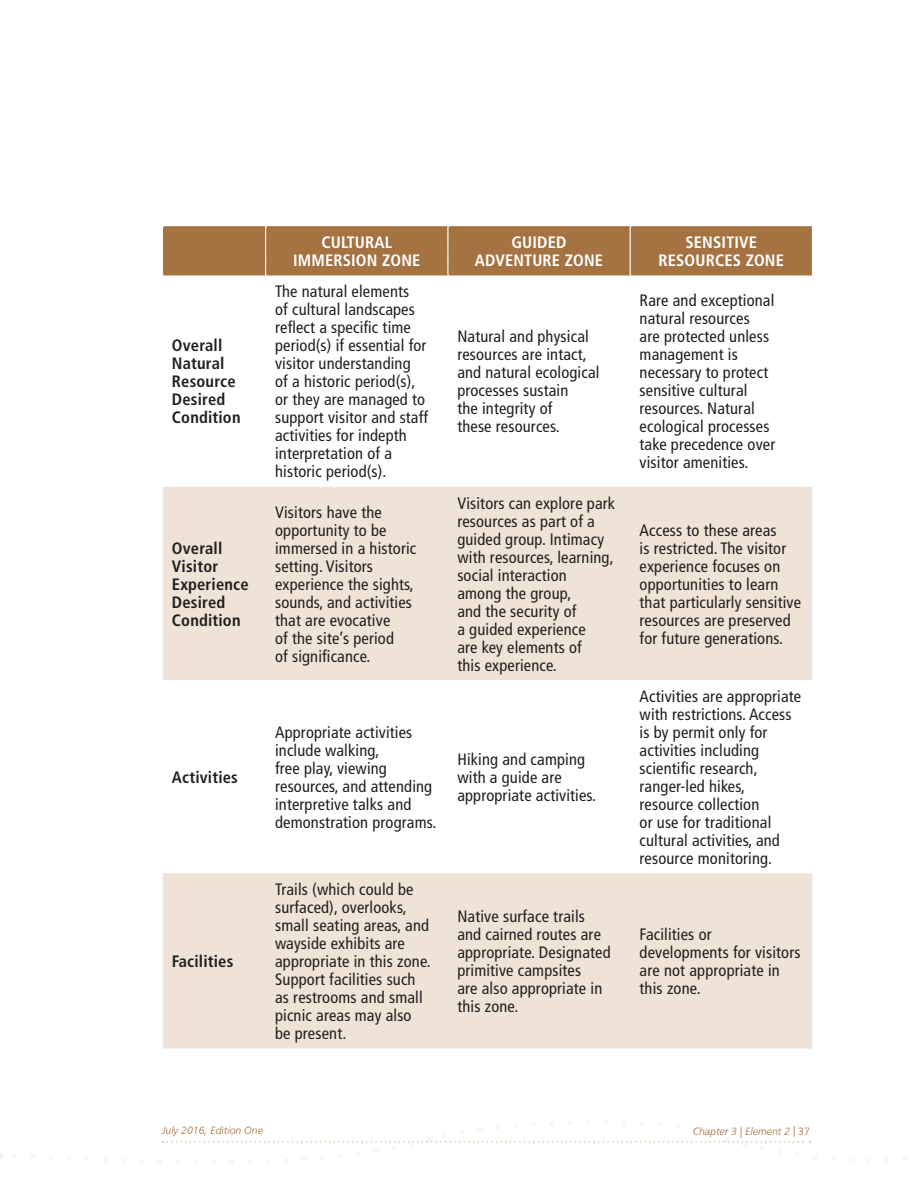
<style>
.page{position:relative;width:918px;height:1188px;background:#fff}
.page>*{position:absolute;margin:0;border:0;box-sizing:border-box;transform-origin:0 0}
.t1{font:condensed 16.5px/18px "Frutiger LT Std";letter-spacing:.01em;color:#231f20}
.t2{font:700 condensed 16.5px/18px "Frutiger LT Std";letter-spacing:.01em;color:#231f20}
.t3{font:700 condensed 16.5px/18px "Frutiger LT Std";letter-spacing:.01em;color:#fff;text-align:center}
.t4{font:italic 300 10.5px "Frutiger LT Std";color:#a57341}
.s1{font-style:normal}
</style>
<div class="page">
<svg style="left:163px;top:487px;width:649px;height:562px;fill:#eee3d6"></svg>
<div style="left:162px;top:226px;width:651px;height:50px;background:#a57341"></div>
<svg style="left:0;top:1141px;width:811px;height:18px"></svg>
<p class="t2" style="left:172px;top:337px;width:70px">Overall<br>Natural<br>Resource<br>Desired<br>Condition</p>
<p class="t2" style="left:172px;top:539px;width:78px">Overall<br>Visitor<br>Experience<br>Desired<br>Condition</p>
<p class="t2" style="left:172px;top:768px;width:67px">Activities</p>
<p class="t2" style="left:172px;top:952px;width:63px">Facilities</p>
<p class="t3" style="left:293px;top:233px;width:129px">CULTURAL<br>IMMERSION ZONE</p>
<p class="t3" style="left:475px;top:233px;width:130px">GUIDED<br>ADVENTURE ZONE</p>
<p class="t3" style="left:658px;top:233px;width:127px">SENSITIVE<br>RESOURCES ZONE</p>
<p class="t1" style="left:275px;top:283px;width:155px">The natural elements<br>of cultural landscapes reflect a specific time period(s) if essential for visitor understanding<br>of a historic period(s), or they are managed to support visitor and staff activities for indepth interpretation of a historic period(s).</p>
<p class="t1" style="left:457px;top:328px;width:144px">Natural and physical resources are intact, and natural ecological processes sustain<br>the integrity of<br>these resources.</p>
<p class="t1" style="left:275px;top:503px;width:143px">Visitors have the opportunity to be immersed in a historic setting. Visitors experience the sights, sounds, and activities that are evocative<br>of the site’s period<br>of significance.</p>
<p class="t1" style="left:457px;top:494px;width:159px">Visitors can explore park resources as part of a guided group. Intimacy with resources, learning, social interaction<br>among the group,<br>and the security of<br>a guided experience<br>are key elements of<br>this experience.</p>
<p class="t1" style="left:275px;top:723px;width:163px">Appropriate activities include walking,<br>free play, viewing resources, and attending interpretive talks and demonstration programs.</p>
<p class="t1" style="left:275px;top:881px;width:157px">Trails (which could be surfaced), overlooks, small seating areas, and wayside exhibits are appropriate in this zone.<br>Support facilities such as restrooms and small picnic areas may also be present.</p>
<p class="t1" style="left:457px;top:750px;width:140px">Hiking and camping with a guide are appropriate activities.</p>
<p class="t1" style="left:457px;top:908px;width:155px">Native surface trails and cairned routes are appropriate. Designated primitive campsites<br>are also appropriate in this zone.</p>
<p class="t1" style="left:640px;top:292px;width:137px">Rare and exceptional natural resources<br>are protected unless management is necessary to protect sensitive cultural resources. Natural ecological processes take precedence over visitor amenities.</p>
<p class="t1" style="left:640px;top:521px;width:163px">Access to these areas<br>is restricted. The visitor experience focuses on opportunities to learn that particularly sensitive resources are preserved for future generations.</p>
<p class="t1" style="left:640px;top:687px;width:163px">Activities are appropriate with restrictions. Access is by permit only for activities including scientific research, ranger-led hikes, resource collection<br>or use for traditional cultural activities, and resource monitoring.</p>
<p class="t1" style="left:640px;top:926px;width:162px">Facilities or developments for visitors are not appropriate in this zone.</p>
<p class="t4" style="left:162px;top:1125px;width:102px">July 2016, Edition One</p>
<p class="t4" style="left:693px;top:1125px;width:119px">Chapter 3 | Element 2 <span class="s1">| 37</span></p>
</div>
